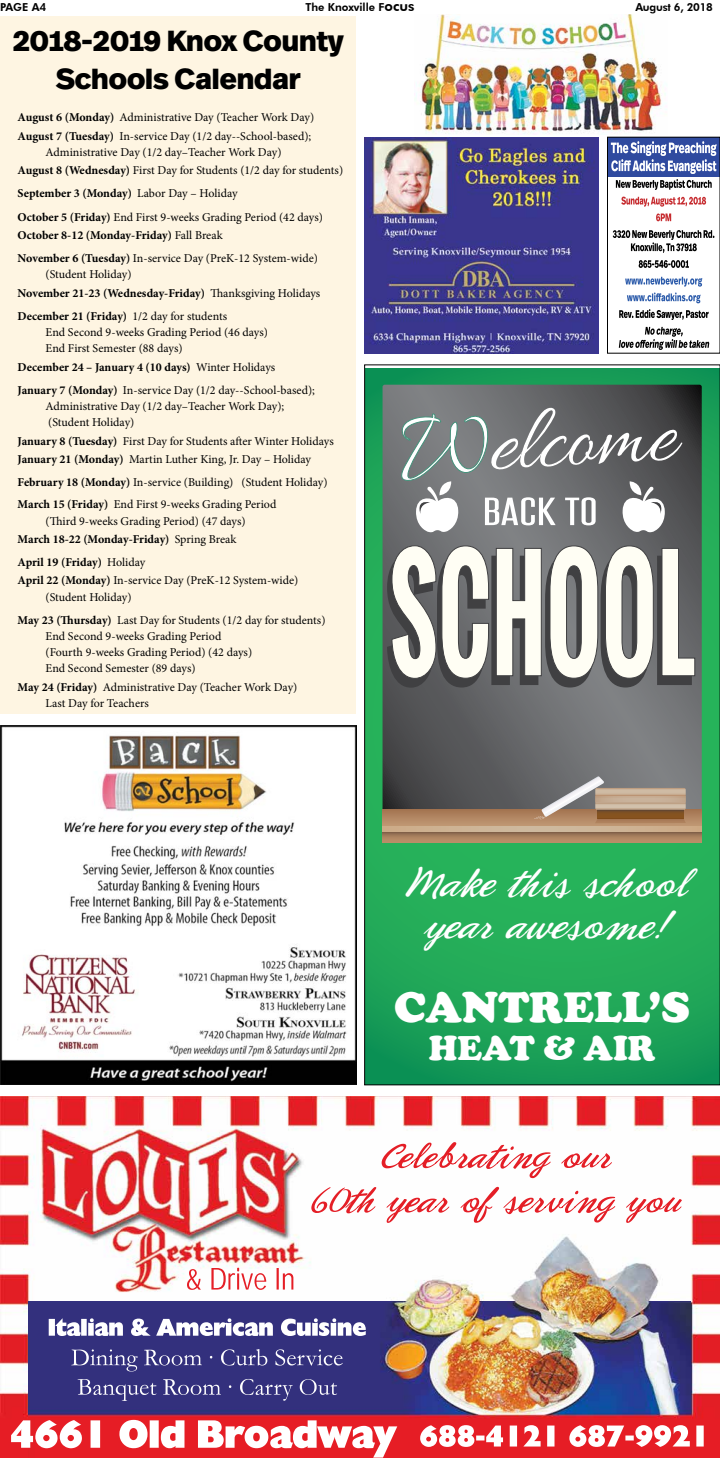
<style>
.page{position:relative;width:720px;height:1458px;background:#fff}
.page>*{position:absolute;margin:0;border:0;box-sizing:border-box;transform-origin:0 0}
.t1{font:900 44px "Cooper";color:#fff}
.t2{font:41px/42px "Phoenix Script FLF";color:#fff;text-align:center}
.t3{font:900 35.6px "Cooper";color:#fff}
.t4{font:800 29px/37.8px "Real Head Pro";color:#000;text-align:center}
.t5{font:12px/18.3px "Minion Pro";color:#000}
.t6{font:700 12px/23.2px "Minion Pro";color:#000}
.t7{font:800 11px "Futura BT";letter-spacing:-.01em;color:#000}
.s1{font-size:14px}
.s2{font-weight:700}
.s3{font-weight:400}
</style>
<div class="page">
<img style="left:0;top:1097px;width:720px;height:361px">
<img style="left:28px;top:1302px;width:662px;height:156px">
<img style="left:386px;top:1142px;width:66px;height:24px">
<svg style="left:366px;top:369px;width:352px;height:714px;background:#20a858"></svg>
<svg style="left:383px;top:385px;width:319px;height:424px;background:#626365"></svg>
<svg style="left:383px;top:809px;width:319px;height:18px;background:#b58b68"></svg>
<svg style="left:383px;top:832px;width:319px;height:11px;background:#a67f5d"></svg>
<svg style="left:383px;top:827px;width:319px;height:5px;background:#cdb294"></svg>
<svg style="left:534px;top:776px;width:152px;height:47px;background:#9e8b7b"></svg>
<svg style="left:386px;top:545px;width:310px;height:144px"></svg>
<svg style="left:399px;top:408px;width:283px;height:125px"></svg>
<img style="left:1px;top:725px;width:355px;height:360px">
<img style="left:364px;top:137px;width:234px;height:216px">
<div style="left:0;top:16px;width:356px;height:698px;background:#fef5e2"></div>
<img style="left:609px;top:176px;width:109px;height:172px">
<img style="left:609px;top:139px;width:109px;height:37px">
<img style="left:611px;top:141px;width:106px;height:15px">
<img style="left:611px;top:159px;width:105px;height:15px">
<img style="left:616px;top:179px;width:96px;height:11px">
<img style="left:621px;top:197px;width:85px;height:10px">
<img style="left:656px;top:213px;width:15px;height:8px">
<img style="left:613px;top:230px;width:99px;height:8px">
<img style="left:631px;top:242px;width:66px;height:11px">
<img style="left:639px;top:260px;width:50px;height:8px">
<img style="left:641px;top:277px;width:61px;height:10px">
<img style="left:652px;top:292px;width:48px;height:11px">
<img style="left:619px;top:309px;width:90px;height:9px">
<img style="left:645px;top:327px;width:38px;height:10px">
<img style="left:619px;top:339px;width:90px;height:11px">
<div style="left:607px;top:137px;width:113px;height:216px;border:1px solid #000"></div>
<img style="left:416px;top:14px;width:251px;height:121px">
<p class="t7" style="left:0;top:0;width:48px">PAGE A4</p>
<p class="t7" style="left:305px;top:0;width:111px">The Knoxville F<span class="s1">ocus</span></p>
<p class="t7" style="left:635px;top:0;width:79px">August 6, 2018</p>
<p class="t4" style="left:13px;top:21px;width:332px">2018-2019 Knox County<br>Schools Calendar</p>
<p class="t5" style="left:18px;top:108px;width:298px"><span class="s2">August 6 (Monday)</span> Administrative Day (Teacher Work Day)<br><span class="s2">August 7 (Tuesday)</span> In-service Day (1/2 day--School-based);</p>
<p class="t5" style="left:18px;top:143px;width:327px;text-indent:28px">Administrative Day (1/2 day–Teacher Work Day)<br><span class="s2">August 8 (Wednesday)</span> First Day for Students (1/2 day for students)</p>
<p class="t5" style="left:18px;top:182px;width:307px;line-height:23.2px"><span class="s2">September 3 (Monday)</span> Labor Day – Holiday<br><span class="s2">October 5 (Friday)</span> End First 9-weeks Grading Period (42 days)</p>
<p class="t6" style="left:18px;top:223px;width:302px">October 8-12 (Monday-Friday) <span class="s3">Fall Break<br></span>November 6 (Tuesday) <span class="s3">In-service Day (PreK-12 System-wide)</span></p>
<p class="t5" style="left:18px;top:265px;width:304px;text-indent:28px">(Student Holiday)<br><span class="s2">November 21-23 (Wednesday-Friday)</span> Thanksgiving Holidays</p>
<p class="t5" style="left:46px;top:308px;width:224px;line-height:16.2px;text-indent:-28px"><span class="s2">December 21 (Friday)</span> 1/2 day for students<br>End Second 9-weeks Grading Period (46 days)<br>End First Semester (88 days)</p>
<p class="t5" style="left:18px;top:355px;width:299px;line-height:23.2px"><span class="s2">December 24 – January 4 (10 days)</span> Winter Holidays<br><span class="s2">January 7 (Monday)</span> In-service Day (1/2 day--School-based);</p>
<p class="t5" style="left:46px;top:398px;width:240px;line-height:16.2px">Administrative Day (1/2 day–Teacher Work Day); (Student Holiday)</p>
<p class="t5" style="left:18px;top:432px;width:318px"><span class="s2">January 8 (Tuesday)</span> First Day for Students after Winter Holidays<br><span class="s2">January 21 (Monday)</span> Martin Luther King, Jr. Day – Holiday</p>
<p class="t5" style="left:18px;top:471px;width:312px;line-height:22.2px"><span class="s2">February 18 (Monday)</span> In-service (Building) (Student Holiday)<br><span class="s2">March 15 (Friday)</span> End First 9-weeks Grading Period</p>
<p class="t5" style="left:18px;top:512px;width:230px;text-indent:28px">(Third 9-weeks Grading Period) (47 days)<br><span class="s2">March 18-22 (Monday-Friday)</span> Spring Break</p>
<p class="t5" style="left:18px;top:553px;width:282px"><span class="s2">April 19 (Friday)</span> Holiday<br><span class="s2">April 22 (Monday)</span> In-service Day (PreK-12 System-wide)</p>
<p class="t5" style="left:18px;top:585px;width:309px;line-height:23.2px;text-indent:28px">(Student Holiday)<br><span class="s2">May 23 (Thursday)</span> Last Day for Students (1/2 day for students)</p>
<p class="t5" style="left:46px;top:628px;width:208px;line-height:16.2px">End Second 9-weeks Grading Period (Fourth 9-weeks Grading Period) (42 days)<br>End Second Semester (89 days)</p>
<p class="t5" style="left:46px;top:679px;width:253px;line-height:16.2px;text-indent:-28px"><span class="s2">May 24 (Friday)</span> Administrative Day (Teacher Work Day)<br>Last Day for Teachers</p>
<p class="t2" style="left:402px;top:864px;width:287px">Make this school year awesome!</p>
<p class="t1" style="left:394px;top:981px;width:297px">CANTRELL’S</p>
<p class="t3" style="left:429px;top:1027px;width:228px">HEAT &amp; AIR</p>
</div>
